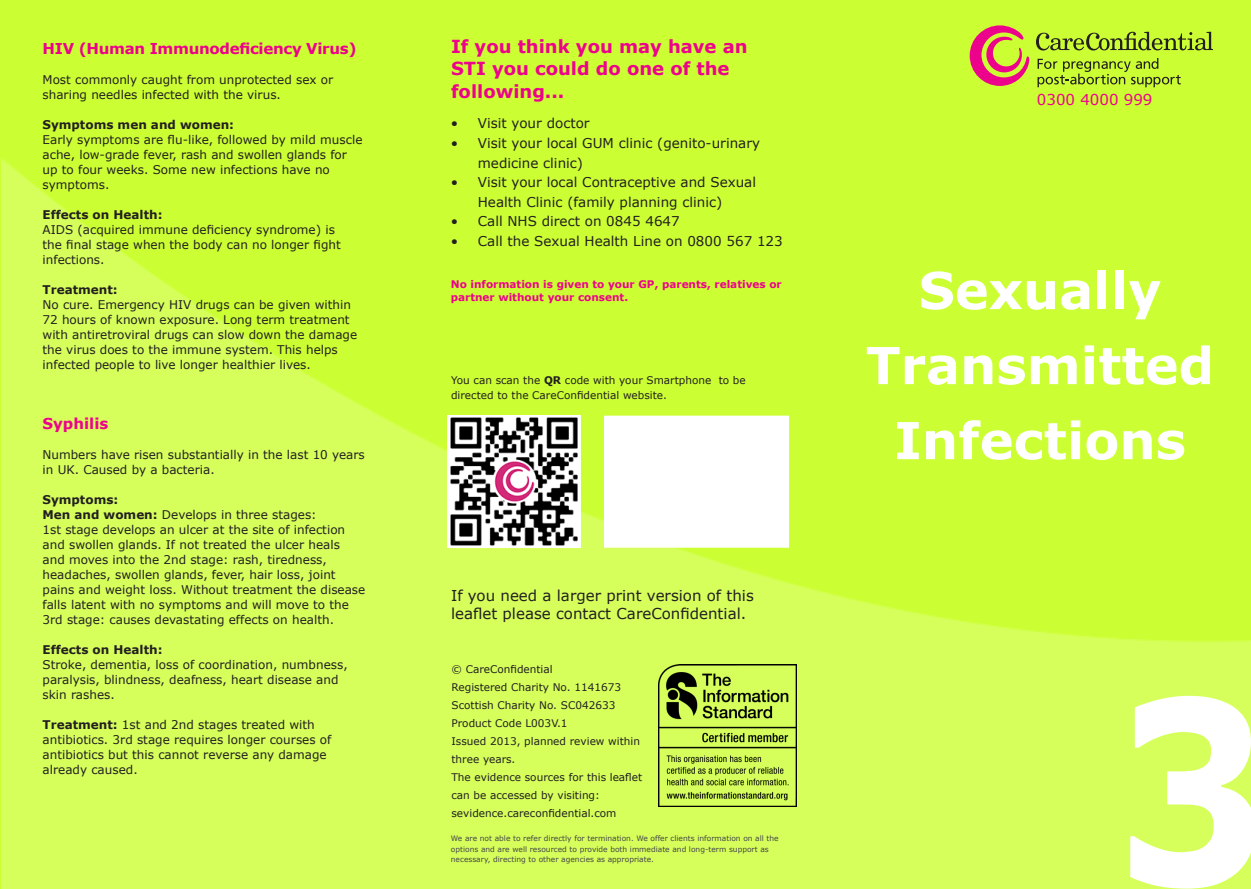
<style>
.page{position:relative;width:1251px;height:889px;background:#fff}
.page>*{position:absolute;margin:0;border:0;box-sizing:border-box;transform-origin:0 0}
.t1{font:700 254.4px "Verdana";color:#fff;scale:.85 1}
.t2{font:700 51px/75px "Verdana";color:#fff;text-align:center}
.t3{font:700 18px/22.5px "Verdana";color:#ed028c}
.t4{font:15px/18px "Verdana";color:#231f20}
.t5{font:700 15px "Verdana";letter-spacing:-.02em;color:#ec008c}
.t6{font:15px "Verdana";color:#ed028c}
.t7{font:700 15px "Verdana";color:#ed028c}
.t8{font:13.5px/19.5px "Verdana";color:#231f20}
.t9{font:12px/15px "Verdana";color:#231f20}
.t10{font:700 12px "Verdana";color:#231f20}
.t11{font:10.5px/18px "Verdana";color:#231f20}
.t12{font:700 10.5px/13.5px "Verdana";color:#ed028c}
.t13{font:7.5px/10.5px "Verdana";color:#454647}
.s1{font-weight:700}
</style>
<div class="page">
<img style="left:2px;top:8px;width:1248px;height:881px">
<img style="left:447px;top:416px;width:133px;height:131px">
<div style="left:604px;top:416px;width:184px;height:131px;background:#fff"></div>
<img style="left:658px;top:664px;width:138px;height:142px">
<svg style="left:969px;top:25px;width:60px;height:61px;background:#da8f5a"></svg>
<svg style="left:1035px;top:32px;width:177px;height:18px;background:#99bc2d"></svg>
<svg style="left:1037px;top:58px;width:143px;height:29px;background:#abd32f"></svg>
<p class="t5" style="left:43px;top:38px;width:315px">HIV (Human Immunodeficiency Virus)</p>
<p class="t9" style="left:43px;top:72px;width:292px">Most commonly caught from unprotected sex or sharing needles infected with the virus.</p>
<p class="t10" style="left:43px;top:116px;width:193px">Symptoms men and women:</p>
<p class="t9" style="left:43px;top:132px;width:321px">Early symptoms are flu-like, followed by mild muscle ache, low-grade fever, rash and swollen glands for up to four weeks. Some new infections have no symptoms.</p>
<p class="t10" style="left:43px;top:206px;width:121px">Effects on Health:</p>
<p class="t9" style="left:43px;top:222px;width:300px">AIDS (acquired immune deficiency syndrome) is the final stage when the body can no longer fight infections.</p>
<p class="t10" style="left:43px;top:281px;width:77px">Treatment:</p>
<p class="t9" style="left:43px;top:297px;width:316px">No cure. Emergency HIV drugs can be given within 72 hours of known exposure. Long term treatment with antiretroviral drugs can slow down the damage the virus does to the immune system. This helps infected people to live longer healthier lives.</p>
<p class="t7" style="left:43px;top:413px;width:67px">Syphilis</p>
<p class="t9" style="left:43px;top:447px;width:324px">Numbers have risen substantially in the last 10 years in UK. Caused by a bacteria.</p>
<p class="t10" style="left:43px;top:491px;width:77px">Symptoms:</p>
<p class="t9" style="left:43px;top:507px;width:275px"><span class="s1">Men and women:</span> Develops in three stages:</p>
<p class="t9" style="left:43px;top:522px;width:324px">1st stage develops an ulcer at the site of infection and swollen glands. If not treated the ulcer heals<br>and moves into the 2nd stage: rash, tiredness, headaches, swollen glands, fever, hair loss, joint pains and weight loss. Without treatment the disease falls latent with no symptoms and will move to the 3rd stage: causes devastating effects on health.</p>
<p class="t10" style="left:43px;top:641px;width:121px">Effects on Health:</p>
<p class="t9" style="left:43px;top:657px;width:306px">Stroke, dementia, loss of coordination, numbness, paralysis, blindness, deafness, heart disease and skin rashes.</p>
<p class="t9" style="left:43px;top:717px;width:290px"><span class="s1">Treatment:</span> 1st and 2nd stages treated with antibiotics. 3rd stage requires longer courses of antibiotics but this cannot reverse any damage already caused.</p>
<p class="t3" style="left:451px;top:35px;width:298px">If you think you may have an<br>STI you could do one of the following...</p>
<p class="t8" style="left:450px;top:114px;width:140px">• Visit your doctor</p>
<p class="t8" style="left:477px;top:133px;width:284px;text-indent:-27px">• Visit your local GUM clinic (genito-urinary medicine clinic)</p>
<p class="t8" style="left:450px;top:172px;width:307px;text-align:center">• Visit your local Contraceptive and Sexual<br>Health Clinic (family planning clinic)</p>
<p class="t8" style="left:450px;top:211px;width:230px">• Call NHS direct on 0845 4647</p>
<p class="t8" style="left:450px;top:231px;width:333px">• Call the Sexual Health Line on 0800 567 123</p>
<p class="t12" style="left:450px;top:277px;width:332px">No information is given to your GP, parents, relatives or partner without your consent.</p>
<p class="t11" style="left:451px;top:373px;width:296px;line-height:15px">You can scan the <span class="s1">QR</span> code with your Smartphone to be directed to the CareConfidential website.</p>
<p class="t4" style="left:451px;top:586px;width:304px">If you need a larger print version of this leaflet please contact CareConfidential.</p>
<p class="t11" style="left:451px;top:660px;width:103px">© CareConfidential</p>
<p class="t11" style="left:451px;top:678px;width:171px">Registered Charity No. 1141673</p>
<p class="t11" style="left:451px;top:696px;width:165px">Scottish Charity No. SC042633</p>
<p class="t11" style="left:451px;top:714px;width:117px">Product Code L003V.1</p>
<p class="t11" style="left:451px;top:732px;width:190px">Issued 2013, planned review within three years.</p>
<p class="t11" style="left:451px;top:768px;width:192px">The evidence sources for this leaflet</p>
<p class="t11" style="left:451px;top:786px;width:150px">can be accessed by visiting:</p>
<p class="t11" style="left:451px;top:804px;width:166px">sevidence.careconfidential.com</p>
<p class="t13" style="left:451px;top:833px;width:329px">We are not able to refer directly for termination. We offer clients information on all the options and are well resourced to provide both immediate and long-term support as necessary, directing to other agencies as appropriate.</p>
<p class="t6" style="left:1036px;top:89px;width:117px">0300 4000 999</p>
<p class="t2" style="left:865px;top:252px;width:350px">Sexually<br>Transmitted<br>Infections</p>
<p class="t1" style="left:1115px;top:612px;width:183px">3</p>
</div>
